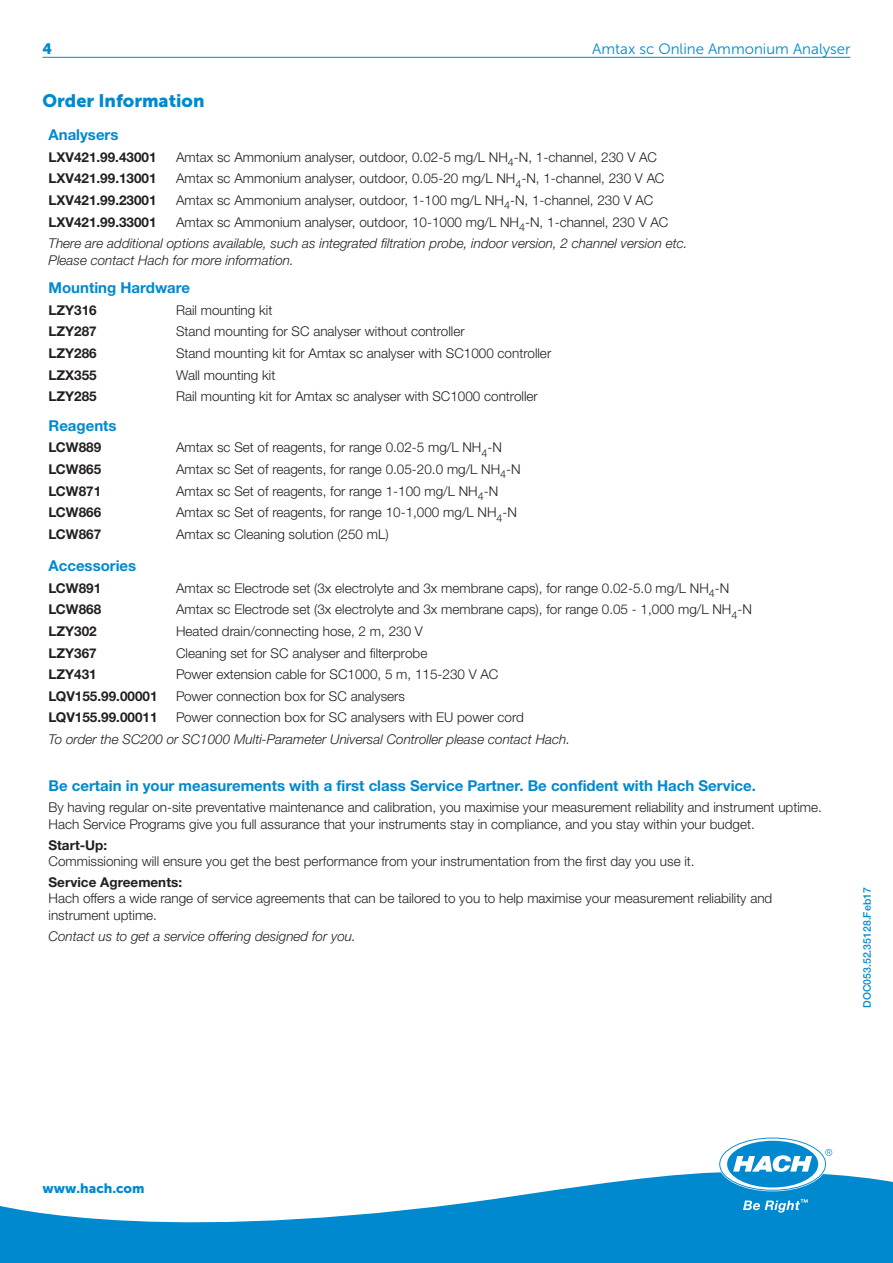
<style>
.page{position:relative;width:893px;height:1263px;background:#fff}
.page>*{position:absolute;margin:0;border:0;box-sizing:border-box;transform-origin:0 0}
.Head_2{font:18px "Museo Sans 900";color:#0089cf}
.Head_3_Text_1_Bold{font:700 15px "Helvetica Neue LTW1 G";color:#0089cf}
.Head_3{font:15px "Museo Sans 300";color:#0089cf}
.Head_3-2{font:15px "Museo Sans 900";color:#0089cf}
.Text_1{font:300 13.5px/16.5px "Helvetica Neue LTW1 G";color:#231f20}
.TableNote{font:italic 300 13.5px/16.5px "Helvetica Neue LTW1 G";color:#231f20}
.Text_1_Text_1_Bold{font:700 13.5px "Helvetica Neue LTW1 G";color:#231f20}
.Head_4_Text_1{font:700 13.5px "Helvetica Neue LTW1 G";color:#231f20}
.Text_1_Color{font:13.5px "Museo Sans 900";color:#0089cf}
.t1{font:500 10.5px "Helvetica Neue LTW1 G";color:#0089cf}
</style>
<div class="page">
<svg style="left:0;top:1168px;width:893px;height:95px;fill:#0089cf"></svg>
<svg style="left:720px;top:1138px;width:112px;height:52px"></svg>
<svg style="left:743px;top:1199px;width:65px;height:13px"></svg>
<hr style="left:43px;top:57px;width:807px;height:1px;background:#0089cf">
<p class="Head_3-2" style="left:43px;top:40px;width:11px">4</p>
<p class="Head_3" style="left:592px;top:41px;width:260px">Amtax sc Online Ammonium Analyser</p>
<p class="Head_2" style="left:43px;top:91px;width:163px">Order Information</p>
<p class="Head_3_Text_1_Bold" style="left:49px;top:125px;width:71px">Analysers</p>
<p class="Text_1_Text_1_Bold" style="left:49px;top:149px;width:110px">LXV421.99.43001</p>
<p class="Text_1" style="left:176px;top:149px;width:482px">Amtax sc Ammonium analyser, outdoor, 0.02-5 mg/L NH<sub>4</sub>-N, 1-channel, 230 V AC</p>
<p class="Text_1_Text_1_Bold" style="left:49px;top:170px;width:110px">LXV421.99.13001</p>
<p class="Text_1" style="left:176px;top:170px;width:490px">Amtax sc Ammonium analyser, outdoor, 0.05-20 mg/L NH<sub>4</sub>-N, 1-channel, 230 V AC</p>
<p class="Text_1_Text_1_Bold" style="left:49px;top:192px;width:110px">LXV421.99.23001</p>
<p class="Text_1" style="left:176px;top:192px;width:479px">Amtax sc Ammonium analyser, outdoor, 1-100 mg/L NH<sub>4</sub>-N, 1-channel, 230 V AC</p>
<p class="Text_1_Text_1_Bold" style="left:49px;top:213px;width:110px">LXV421.99.33001</p>
<p class="Text_1" style="left:176px;top:213px;width:494px">Amtax sc Ammonium analyser, outdoor, 10-1000 mg/L NH<sub>4</sub>-N, 1-channel, 230 V AC</p>
<p class="TableNote" style="left:49px;top:235px;width:641px">There are additional options available, such as integrated filtration probe, indoor version, 2 channel version etc.<br>Please contact Hach for more information.</p>
<p class="Head_3_Text_1_Bold" style="left:49px;top:278px;width:143px">Mounting Hardware</p>
<p class="Text_1_Text_1_Bold" style="left:49px;top:302px;width:50px">LZY316</p>
<p class="Text_1" style="left:176px;top:302px;width:98px">Rail mounting kit</p>
<p class="Text_1_Text_1_Bold" style="left:49px;top:323px;width:50px">LZY287</p>
<p class="Text_1" style="left:176px;top:323px;width:290px">Stand mounting for SC analyser without controller</p>
<p class="Text_1_Text_1_Bold" style="left:49px;top:345px;width:50px">LZY286</p>
<p class="Text_1" style="left:176px;top:345px;width:377px">Stand mounting kit for Amtax sc analyser with SC1000 controller</p>
<p class="Text_1_Text_1_Bold" style="left:49px;top:367px;width:50px">LZX355</p>
<p class="Text_1" style="left:176px;top:367px;width:101px">Wall mounting kit</p>
<p class="Text_1_Text_1_Bold" style="left:49px;top:388px;width:50px">LZY285</p>
<p class="Text_1" style="left:176px;top:388px;width:363px">Rail mounting kit for Amtax sc analyser with SC1000 controller</p>
<p class="Head_3_Text_1_Bold" style="left:49px;top:416px;width:70px">Reagents</p>
<p class="Text_1_Text_1_Bold" style="left:49px;top:439px;width:54px">LCW889</p>
<p class="Text_1" style="left:176px;top:439px;width:327px">Amtax sc Set of reagents, for range 0.02-5 mg/L NH<sub>4</sub>-N</p>
<p class="Text_1_Text_1_Bold" style="left:49px;top:461px;width:54px">LCW865</p>
<p class="Text_1" style="left:176px;top:461px;width:346px">Amtax sc Set of reagents, for range 0.05-20.0 mg/L NH<sub>4</sub>-N</p>
<p class="Text_1_Text_1_Bold" style="left:49px;top:482px;width:54px">LCW871</p>
<p class="Text_1" style="left:176px;top:482px;width:324px">Amtax sc Set of reagents, for range 1-100 mg/L NH<sub>4</sub>-N</p>
<p class="Text_1_Text_1_Bold" style="left:49px;top:504px;width:54px">LCW866</p>
<p class="Text_1" style="left:176px;top:504px;width:342px">Amtax sc Set of reagents, for range 10-1,000 mg/L NH<sub>4</sub>-N</p>
<p class="Text_1_Text_1_Bold" style="left:49px;top:526px;width:54px">LCW867</p>
<p class="Text_1" style="left:176px;top:526px;width:214px">Amtax sc Cleaning solution (250 mL)</p>
<p class="Head_3_Text_1_Bold" style="left:49px;top:556px;width:89px">Accessories</p>
<p class="Text_1_Text_1_Bold" style="left:49px;top:579px;width:54px">LCW891</p>
<p class="Text_1" style="left:176px;top:579px;width:555px">Amtax sc Electrode set (3x electrolyte and 3x membrane caps), for range 0.02-5.0 mg/L NH<sub>4</sub>-N</p>
<p class="Text_1_Text_1_Bold" style="left:49px;top:601px;width:54px">LCW868</p>
<p class="Text_1" style="left:176px;top:601px;width:577px">Amtax sc Electrode set (3x electrolyte and 3x membrane caps), for range 0.05 - 1,000 mg/L NH<sub>4</sub>-N</p>
<p class="Text_1_Text_1_Bold" style="left:49px;top:623px;width:50px">LZY302</p>
<p class="Text_1" style="left:176px;top:623px;width:248px">Heated drain/connecting hose, 2 m, 230 V</p>
<p class="Text_1_Text_1_Bold" style="left:49px;top:644px;width:50px">LZY367</p>
<p class="Text_1" style="left:176px;top:644px;width:253px">Cleaning set for SC analyser and filterprobe</p>
<p class="Text_1_Text_1_Bold" style="left:49px;top:666px;width:50px">LZY431</p>
<p class="Text_1" style="left:176px;top:666px;width:324px">Power extension cable for SC1000, 5 m, 115-230 V AC</p>
<p class="Text_1_Text_1_Bold" style="left:49px;top:688px;width:111px">LQV155.99.00001</p>
<p class="Text_1" style="left:176px;top:688px;width:230px">Power connection box for SC analysers</p>
<p class="Text_1_Text_1_Bold" style="left:49px;top:709px;width:111px">LQV155.99.00011</p>
<p class="Text_1" style="left:176px;top:709px;width:349px">Power connection box for SC analysers with EU power cord</p>
<p class="TableNote" style="left:49px;top:731px;width:523px">To order the SC200 or SC1000 Multi-Parameter Universal Controller please contact Hach.</p>
<p class="Head_3_Text_1_Bold" style="left:49px;top:776px;width:709px">Be certain in your measurements with a first class Service Partner. Be confident with Hach Service.</p>
<p class="Text_1" style="left:49px;top:799px;width:775px">By having regular on-site preventative maintenance and calibration, you maximise your measurement reliability and instrument uptime.<br>Hach Service Programs give you full assurance that your instruments stay in compliance, and you stay within your budget.</p>
<p class="Head_4_Text_1" style="left:49px;top:836px;width:60px">Start-Up:</p>
<p class="Text_1" style="left:49px;top:853px;width:648px">Commissioning will ensure you get the best performance from your instrumentation from the first day you use it.</p>
<p class="Head_4_Text_1" style="left:49px;top:874px;width:135px">Service Agreements:</p>
<p class="Text_1" style="left:49px;top:890px;width:725px">Hach offers a wide range of service agreements that can be tailored to you to help maximise your measurement reliability and instrument uptime.</p>
<p class="TableNote" style="left:49px;top:927px;width:309px">Contact us to get a service offering designed for you.</p>
<p class="t1" style="left:861px;top:1008px;width:122px;rotate:-90deg">DOC053.52.35128.Feb17</p>
<p class="Text_1_Color" style="left:43px;top:1181px;width:104px">www.hach.com</p>
</div>
